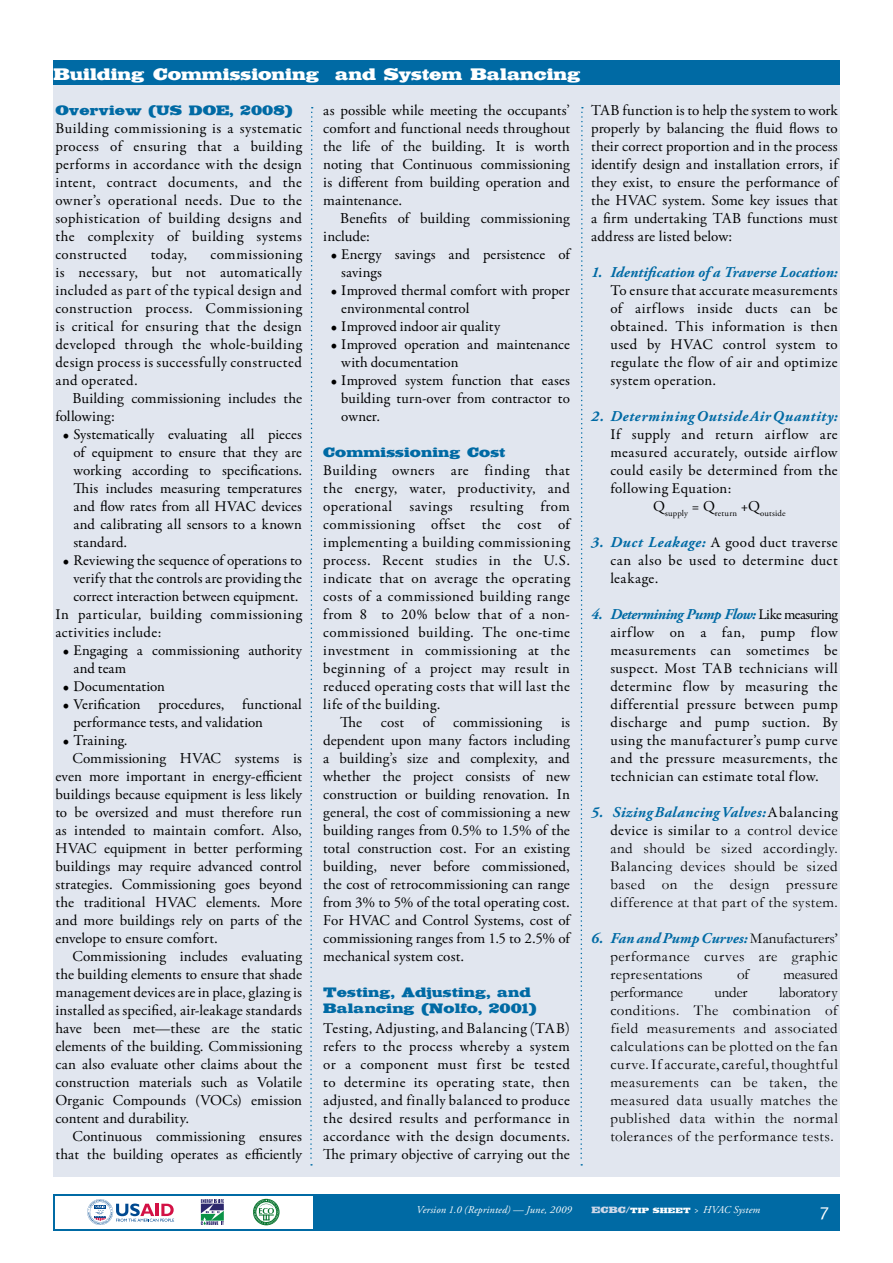
<style>
.page{position:relative;width:893px;height:1263px;background:#fff}
.page>*{position:absolute;margin:0;border:0;box-sizing:border-box;transform-origin:0 0}
.t1{font:18px "Meta Caps";color:#fff}
.t2{font:16.5px "Saloon";color:#fff}
.t3{font:15px/18px "Garamond Premr Pro";letter-spacing:.015em;color:#000;text-align:justify}
.t4{font:15px/18px "Adobe Garamond Pro";letter-spacing:.01em;color:#000;text-align:justify}
.t5{font:15px/18px "Garamond";letter-spacing:.03em;color:#000;text-align:justify}
.t6{font:italic 700 15px "Adobe Garamond Pro";letter-spacing:.01em;color:#006aa4}
.t7{font:15px "Garamond Premr Pro";letter-spacing:.035em;color:#000}
.t8{font:15px/18px "Garamond Premr Pro";letter-spacing:-.005em;color:#000}
.t9{font:italic 700 15px "Adobe Garamond Pro";letter-spacing:-.035em;color:#006aa4}
.t10{font:italic 700 15px "Adobe Garamond Pro";letter-spacing:.045em;color:#006aa4}
.t11{font:15px "Garamond";letter-spacing:-.01em;color:#000}
.t12{font:13.5px/16.2px "Saloon";letter-spacing:.01em;color:#006aa4}
.t13{font:italic 10.5px "Adobe Garamond Pro";letter-spacing:.02em;color:#fff}
.t14{font:italic 10.5px "Adobe Garamond Pro";letter-spacing:.02em;color:#fff;scale:.75 1}
.t15{font:8.7px "Adobe Garamond Pro";letter-spacing:.015em;color:#000}
.s1{font-family:"Adobe Garamond Pro";font-weight:700;font-style:italic;color:#006aa4}
.s2{font-family:"Garamond Premr Pro";font-weight:400;font-style:normal;color:#000}
.s3{font-family:"Garamond"}
.s4{font-family:"Garamond";font-weight:400;font-style:normal;color:#000}
.s5{font-family:"Saloon";font-style:normal;font-size:9px;color:#cdd7e8}
.s6{font-family:"Saloon";font-style:normal;font-size:7.5px}
</style>
<div class="page">
<div style="left:53px;top:61px;width:787px;height:1116px;background:#e1e6ef"></div>
<div style="left:53px;top:61px;width:787px;height:24px;background:#006aa4"></div>
<svg style="left:580px;top:107px;width:3px;height:1059px"></svg>
<svg style="left:310px;top:107px;width:3px;height:1059px"></svg>
<div style="left:53px;top:1195px;width:787px;height:36px;background:#006aa4"></div>
<div style="left:55px;top:1197px;width:258px;height:32px;background:#fff"></div>
<svg style="left:253px;top:1199px;width:27px;height:26px"></svg>
<svg style="left:201px;top:1199px;width:23px;height:26px"></svg>
<svg style="left:87px;top:1199px;width:87px;height:26px"></svg>
<p class="t2" style="left:54px;top:64px;width:529px">Building Commissioning and System Balancing</p>
<p class="t12" style="left:55px;top:101px;width:238px">Overview (US DOE, 2008)</p>
<p class="t3" style="left:55px;top:119px;width:248px">Building commissioning is a systematic process of ensuring that a building performs in accordance with the design intent, contract documents, and the owner’s operational needs. Due to the sophistication of building designs and the complexity of building systems constructed</p>
<p class="t3" style="left:151px;top:245px;width:38px">today,</p>
<p class="t3" style="left:55px;top:245px;width:248px;text-indent:155px">commissioning is necessary, but not automatically included as part of the typical design and construction process. Commissioning is critical for ensuring that the design developed through the whole-building design process is successfully constructed and operated.</p>
<p class="t4" style="left:55px;top:389px;width:248px;text-indent:17px">Building commissioning includes the following:</p>
<p class="t3" style="left:73px;top:425px;width:230px;text-indent:-10px">• Systematically evaluating all pieces of equipment to ensure that they are working according to specifications.<br>This includes measuring temperatures and flow rates from all HVAC devices and calibrating all sensors to a known standard.</p>
<p class="t3" style="left:63px;top:551px;width:241px">• Reviewing the sequence of operations to</p>
<p class="t3" style="left:73px;top:569px;width:230px">verify that the controls are providing the</p>
<p class="t3" style="left:73px;top:587px;width:226px">correct interaction between equipment.</p>
<p class="t7" style="left:55px;top:605px;width:248px">In particular, building commissioning</p>
<p class="t3" style="left:55px;top:623px;width:108px">activities include:</p>
<p class="t3" style="left:73px;top:641px;width:230px;text-indent:-10px">• Engaging a commissioning authority and team</p>
<p class="t3" style="left:63px;top:677px;width:104px">• Documentation</p>
<p class="t3" style="left:73px;top:695px;width:230px;text-indent:-10px">• Verification procedures, functional performance tests, and validation</p>
<p class="t3" style="left:63px;top:731px;width:66px">• Training.</p>
<p class="t4" style="left:55px;top:749px;width:248px;text-indent:17px">Commissioning HVAC systems is even more important in energy-efficient buildings because equipment is less likely to be oversized and must therefore run as intended to maintain comfort. Also, HVAC equipment in better performing buildings may require advanced control strategies. Commissioning goes beyond the traditional HVAC elements. More and more buildings rely on parts of the envelope to ensure comfort.</p>
<p class="t4" style="left:55px;top:947px;width:248px;text-indent:17px">Commissioning includes evaluating the building elements to ensure that shade management devices are in place, glazing is installed as specified, air-leakage standards have been met—these are the static elements of the building. Commissioning can also evaluate other claims about the construction materials such as Volatile Organic Compounds (VOCs) emission content and durability.</p>
<p class="t4" style="left:55px;top:1127px;width:248px;text-align:right">Continuous commissioning ensures that the building operates as efficiently</p>
<p class="t4" style="left:323px;top:101px;width:248px">as possible while meeting the occupants’ comfort and functional needs throughout the life of the building. It is worth noting that Continuous commissioning is different from building operation and maintenance.</p>
<p class="t4" style="left:323px;top:209px;width:248px;text-indent:17px">Benefits of building commissioning include:</p>
<p class="t3" style="left:341px;top:245px;width:230px;text-indent:-10px">• Energy savings and persistence of savings</p>
<p class="t8" style="left:341px;top:281px;width:230px;text-indent:-10px">• Improved thermal comfort with proper environmental control</p>
<p class="t3" style="left:331px;top:317px;width:171px">• Improved indoor air quality</p>
<p class="t3" style="left:341px;top:335px;width:230px;text-indent:-10px">• Improved operation and maintenance with documentation</p>
<p class="t3" style="left:341px;top:371px;width:230px;text-indent:-10px">• Improved system function that eases building turn-over from contractor to owner.</p>
<p class="t12" style="left:323px;top:443px;width:184px">Commissioning Cost</p>
<p class="t3" style="left:323px;top:461px;width:248px">Building owners are finding that the energy, water, productivity, and operational savings resulting from commissioning offset the cost of implementing a building commissioning process. Recent studies in the U.S. indicate that on average the operating costs of a commissioned building range from 8 to 20% below that of a non&shy;commissioned building. The one-time investment in commissioning at the beginning of a project may result in reduced operating costs that will last the life of the building.</p>
<p class="t4" style="left:323px;top:713px;width:248px;text-indent:17px">The cost of commissioning is dependent upon many factors including a building’s size and complexity, and whether the project consists of new construction or building renovation. In general, the cost of commissioning a new building ranges from 0.5% to 1.5% of the total construction cost. For an existing building, never before commissioned, the cost of retrocommissioning can range from 3% to 5% of the total operating cost.<br>For HVAC and Control Systems, cost of commissioning ranges from 1.5 to 2.5% of mechanical system cost.</p>
<p class="t12" style="left:323px;top:983px;width:215px">Testing, Adjusting, and<br>Balancing (Nolfo, 2001)</p>
<p class="t3" style="left:323px;top:1019px;width:248px">Testing, Adjusting, and Balancing (TAB) refers to the process whereby a system or a component must first be tested to determine its operating state, then adjusted, and finally balanced to produce the desired results and performance in accordance with the design documents.</p>
<p class="t4" style="left:323px;top:1145px;width:248px">The primary objective of carrying out the</p>
<p class="t4" style="left:591px;top:101px;width:248px">TAB function is to help the system to work properly by balancing the fluid flows to their correct proportion and in the process identify design and installation errors, if they exist, to ensure the performance of the HVAC system. Some key issues that a firm undertaking TAB functions must address are listed below:</p>
<p class="t6" style="left:591px;top:263px;width:248px">1. Identification of a Traverse Location:</p>
<p class="t3" style="left:610px;top:281px;width:229px">To ensure that accurate measurements of airflows inside ducts can be obtained. This information is then used by HVAC control system to regulate the flow of air and optimize system operation.</p>
<p class="t10" style="left:591px;top:407px;width:248px">2. Determining Outside Air Quantity:</p>
<p class="t3" style="left:610px;top:425px;width:229px">If supply and return airflow are measured accurately, outside airflow could easily be determined from the following Equation:</p>
<p class="t15" style="left:653px;top:508px;width:134px"><sup>Q</sup>supply <sup>=</sup> <sup>Q</sup>return <sup>+Q</sup>outside</p>
<p class="t3" style="left:610px;top:533px;width:229px;text-indent:-19px"><span class="s1">3. Duct Leakage:</span> A good duct traverse can also be used to determine duct leakage.</p>
<p class="t9" style="left:591px;top:605px;width:248px">4. Determining Pump Flow: <span class="s2">Like measuring</span></p>
<p class="t3" style="left:610px;top:623px;width:229px">airflow on a fan, pump flow measurements can sometimes be suspect. Most TAB technicians will determine flow by measuring the differential pressure between pump discharge and pump suction. By using the manufacturer’s pump curve and the pressure measurements, the technician can estimate total flow.</p>
<p class="t6" style="left:591px;top:803px;width:248px">5. Sizing Balancing Valves: <span class="s2">A balancing</span></p>
<p class="t7" style="left:610px;top:821px;width:229px">device is similar to <span class="s3">a control device</span></p>
<p class="t5" style="left:610px;top:839px;width:229px">and should be sized accordingly.<br>Balancing devices should be sized based on the design pressure difference at that part of the system.</p>
<p class="t6" style="left:591px;top:929px;width:248px">6. Fan and Pump Curves: <span class="s4">Manufacturers’</span></p>
<p class="t5" style="left:610px;top:947px;width:229px">performance curves are graphic representations</p>
<p class="t5" style="left:737px;top:965px;width:13px">of</p>
<p class="t11" style="left:784px;top:965px;width:56px">measured</p>
<p class="t5" style="left:610px;top:983px;width:229px;text-indent:169px">laboratory conditions. The combination of field measurements and associated calculations can be plotted on the fan curve. If accurate, careful, thoughtful measurements can be taken, the measured data usually matches the published data within the normal tolerances of the performance tests.</p>
<p class="t11" style="left:610px;top:983px;width:74px">performance</p>
<p class="t5" style="left:714px;top:983px;width:35px">under</p>
<p class="t13" style="left:416px;top:1203px;width:157px">Version 1.0 (Reprinted) — June, 2009</p>
<p class="t14" style="left:591px;top:1203px;width:227px"><span class="s5">ECBC/</span><span class="s6">TIP SHEET</span> &gt; HVAC System</p>
<p class="t1" style="left:820px;top:1203px;width:11px">7</p>
</div>
